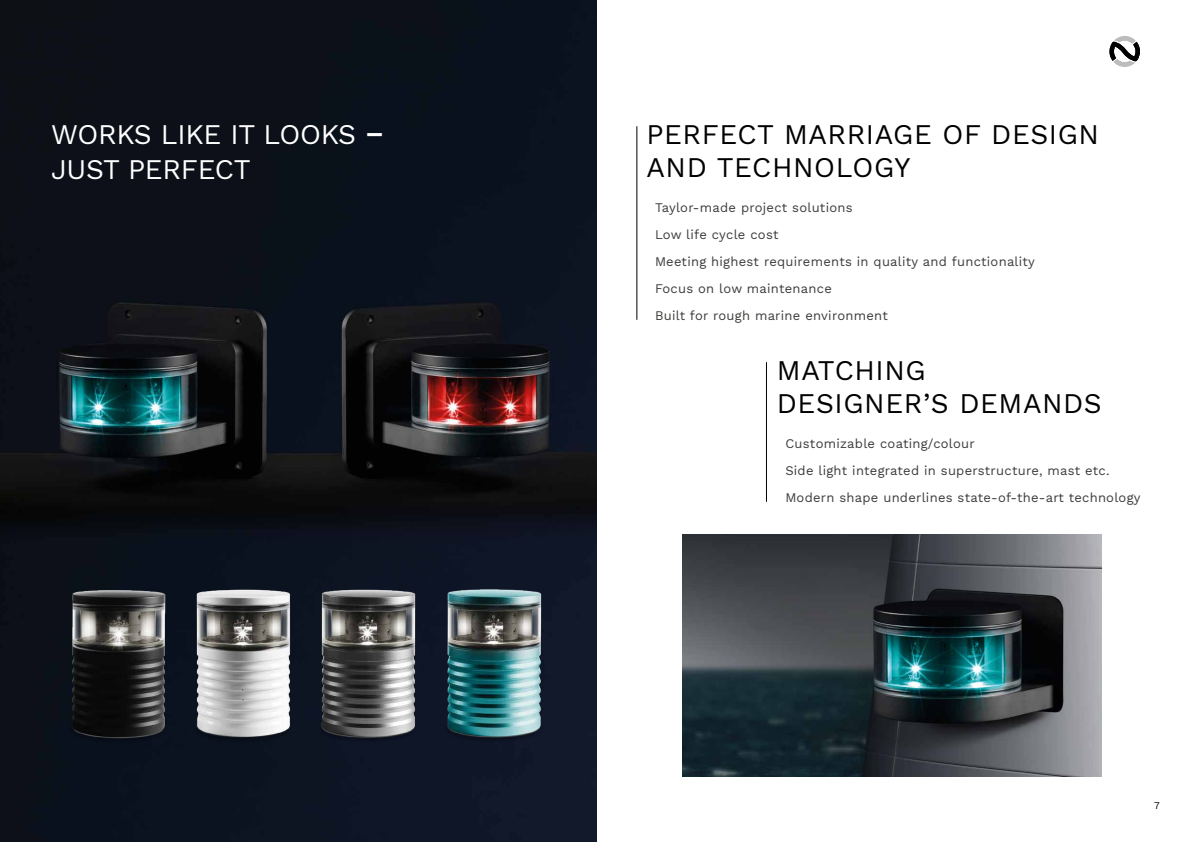
<style>
.page{position:relative;width:1191px;height:842px;background:#fff}
.page>*{position:absolute;margin:0;border:0;box-sizing:border-box;transform-origin:0 0}
.t1{font:28px/33px "Work Sans";letter-spacing:.02em;color:#000}
.t2{font:28px/35px "Work Sans";letter-spacing:-.01em;color:#fff}
.t3{font:13px/27px "Work Sans";letter-spacing:.02em;color:#3c3c3b}
.t4{font:10px "Work Sans";color:#000}
.s1{font-weight:600}
</style>
<div class="page">
<img style="left:0;top:0;width:596px;height:842px">
<img style="left:43px;top:545px;width:524px;height:206px">
<img style="left:682px;top:535px;width:419px;height:242px">
<svg style="left:1109px;top:36px;width:31px;height:31px"></svg>
<hr style="left:636px;top:126px;width:1px;height:194px;background:#000">
<hr style="left:766px;top:362px;width:1px;height:140px;background:#000">
<h1 class="t2" style="left:51px;top:116px;width:335px">WORKS LIKE IT LOOKS <span class="s1">–<br></span>JUST PERFECT</h1>
<h1 class="t1" style="left:646px;top:117px;width:454px">PERFECT MARRIAGE OF DESIGN<br>AND TECHNOLOGY</h1>
<p class="t3" style="left:655px;top:193px;width:381px">Taylor-made project solutions<br>Low life cycle cost<br>Meeting highest requirements in quality and functionality Focus on low maintenance<br>Built for rough marine environment</p>
<h1 class="t1" style="left:777px;top:353px;width:326px">MATCHING<br>DESIGNER’S DEMANDS</h1>
<p class="t3" style="left:785px;top:429px;width:357px">Customizable coating/colour<br>Side light integrated in superstructure, mast etc.<br>Modern shape underlines state-of-the-art technology</p>
<p class="t4" style="left:1154px;top:798px;width:7px">7</p>
</div>
